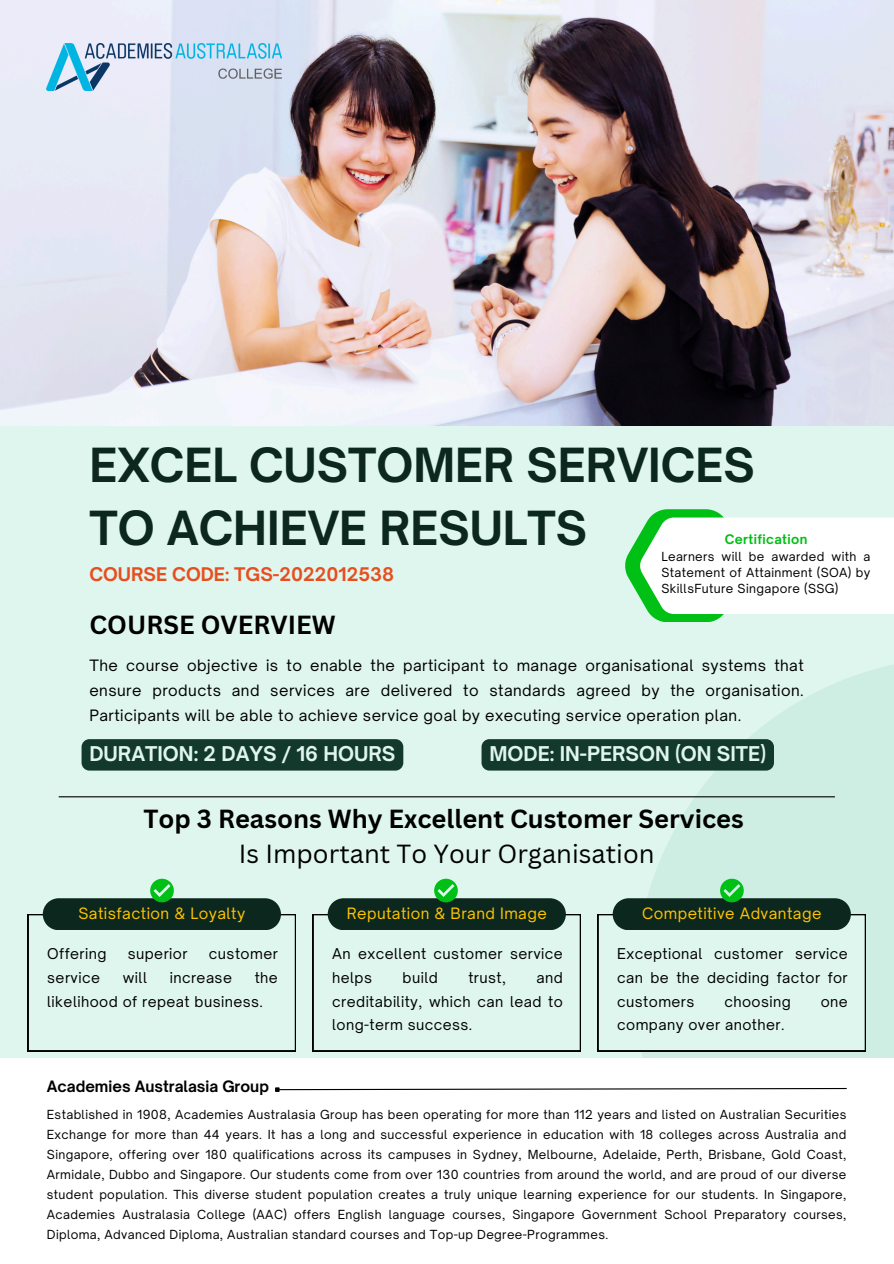
<style>
.page{position:relative;width:894px;height:1264px;background:#fff}
.page>*{position:absolute;margin:0;border:0;box-sizing:border-box;transform-origin:0 0}
.t1{font:700 45px/63px "Open Sauce One";color:#0c271e}
.t2{font:700 25.5px/34.8px "Canva Sans";color:#000;text-align:center}
.t3{font:700 19.5px "Open Sauce One";color:#dff6ef}
.t4{font:700 18px "Open Sauce One";color:#e84e1e}
.t5{font:15px/24.8px "Open Sauce One";letter-spacing:.03em;color:#000;text-align:justify}
.t6{font:15px "Open Sauce One";letter-spacing:.03em;color:#ffc400}
.t7{font:700 15px "Open Sauce One";color:#000}
.t8{font:14.25px/23.7px "Open Sauce One";letter-spacing:.03em;color:#000}
.t9{font:700 12.6px "Open Sauce One";letter-spacing:.03em;color:#00bf15}
.t10{font:12px/20px "Open Sauce One";letter-spacing:.03em;color:#000;text-align:justify}
.s1{font-weight:400}
</style>
<div class="page">
<div style="left:0;top:0;width:893px;height:1263px;background:#dff6ef"></div>
<img style="left:0;top:0;width:893px;height:425px">
<svg style="left:634px;top:665px;width:259px;height:392px;fill:#ceede3"></svg>
<img style="left:47px;top:43px;width:234px;height:48px">
<div style="left:0;top:1057px;width:893px;height:206px;background:#fff"></div>
<svg style="left:275px;top:1087px;width:572px;height:4px"></svg>
<svg style="left:28px;top:878px;width:268px;height:173px"></svg>
<svg style="left:312px;top:878px;width:268px;height:173px"></svg>
<svg style="left:597px;top:878px;width:268px;height:173px"></svg>
<hr style="left:59px;top:796px;width:775px;height:1px;background:#000">
<svg style="left:625px;top:509px;width:268px;height:112px;background:#e4f8e8"></svg>
<div style="left:81px;top:739px;width:322px;height:31px;background:#13392d;border-radius:8px"></div>
<div style="left:481px;top:739px;width:292px;height:31px;background:#13392d;border-radius:8px"></div>
<p class="t1" style="left:89px;top:433px;width:666px">EXCEL CUSTOMER SERVICES<br>TO ACHIEVE RESULTS</p>
<p class="t4" style="left:89px;top:563px;width:306px">COURSE CODE: TGS-2022012538</p>
<p class="t9" style="left:724px;top:531px;width:84px">Certification</p>
<p class="t10" style="left:661px;top:548px;width:210px;line-height:16px">Learners will be awarded with a Statement of Attainment (SOA) by SkillsFuture Singapore (SSG)</p>
<h4 class="t2" style="left:89px;top:607px;width:248px">COURSE OVERVIEW</h4>
<p class="t5" style="left:89px;top:653px;width:715px">The course objective is to enable the participant to manage organisational systems that ensure products and services are delivered to standards agreed by the organisation.<br>Participants will be able to achieve service goal by executing service operation plan.</p>
<h2 class="t3" style="left:89px;top:741px;width:307px">DURATION: 2 DAYS / 16 HOURS</h2>
<p class="t3" style="left:489px;top:741px;width:278px">MODE: IN-PERSON (ON SITE)</p>
<h3 class="t2" style="left:143px;top:801px;width:601px">Top 3 Reasons Why Excellent Customer Services<br><span class="s1">Is Important To Your Organisation</span></h3>
<p class="t6" style="left:78px;top:903px;width:168px">Satisfaction &amp; Loyalty</p>
<h4 class="t6" style="left:347px;top:903px;width:201px">Reputation &amp; Brand Image</h4>
<p class="t6" style="left:642px;top:903px;width:181px">Competitive Advantage</p>
<p class="t8" style="left:47px;top:942px;width:61px">Offering</p>
<p class="t8" style="left:128px;top:942px;width:61px">superior</p>
<p class="t8" style="left:209px;top:942px;width:70px">customer</p>
<p class="t8" style="left:47px;top:965px;width:54px">service</p>
<p class="t8" style="left:123px;top:965px;width:26px">will</p>
<p class="t8" style="left:170px;top:965px;width:64px">increase</p>
<p class="t8" style="left:47px;top:965px;width:232px;text-indent:207px">the likelihood of repeat business.</p>
<h4 class="t8" style="left:332px;top:942px;width:232px">An excellent customer service helps</h4>
<h4 class="t8" style="left:402px;top:965px;width:37px">build</h4>
<h4 class="t8" style="left:468px;top:965px;width:39px">trust,</h4>
<h4 class="t8" style="left:332px;top:965px;width:232px;text-align:justify;text-indent:204px">and creditability, which can lead to long-term success.</h4>
<p class="t8" style="left:617px;top:942px;width:232px;text-align:justify">Exceptional customer service can be the deciding factor for customers</p>
<p class="t8" style="left:724px;top:989px;width:68px">choosing</p>
<p class="t8" style="left:820px;top:989px;width:29px">one</p>
<p class="t8" style="left:617px;top:1012px;width:169px">company over another.</p>
<h1 class="t7" style="left:47px;top:1077px;width:223px">Academies Australasia Group</h1>
<h6 class="t10" style="left:47px;top:1104px;width:800px">Established in 1908, Academies Australasia Group has been operating for more than 112 years and listed on Australian Securities Exchange for more than 44 years. It has a long and successful experience in education with 18 colleges across Australia and Singapore, offering over 180 qualifications across its campuses in Sydney, Melbourne, Adelaide, Perth, Brisbane, Gold Coast, Armidale, Dubbo and Singapore. Our students come from over 130 countries from around the world, and are proud of our diverse student population. This diverse student population creates a truly unique learning experience for our students. In Singapore, Academies Australasia College (AAC) offers English language courses, Singapore Government School Preparatory courses, Diploma, Advanced Diploma, Australian standard courses and Top-up Degree-Programmes.</h6>
</div>
